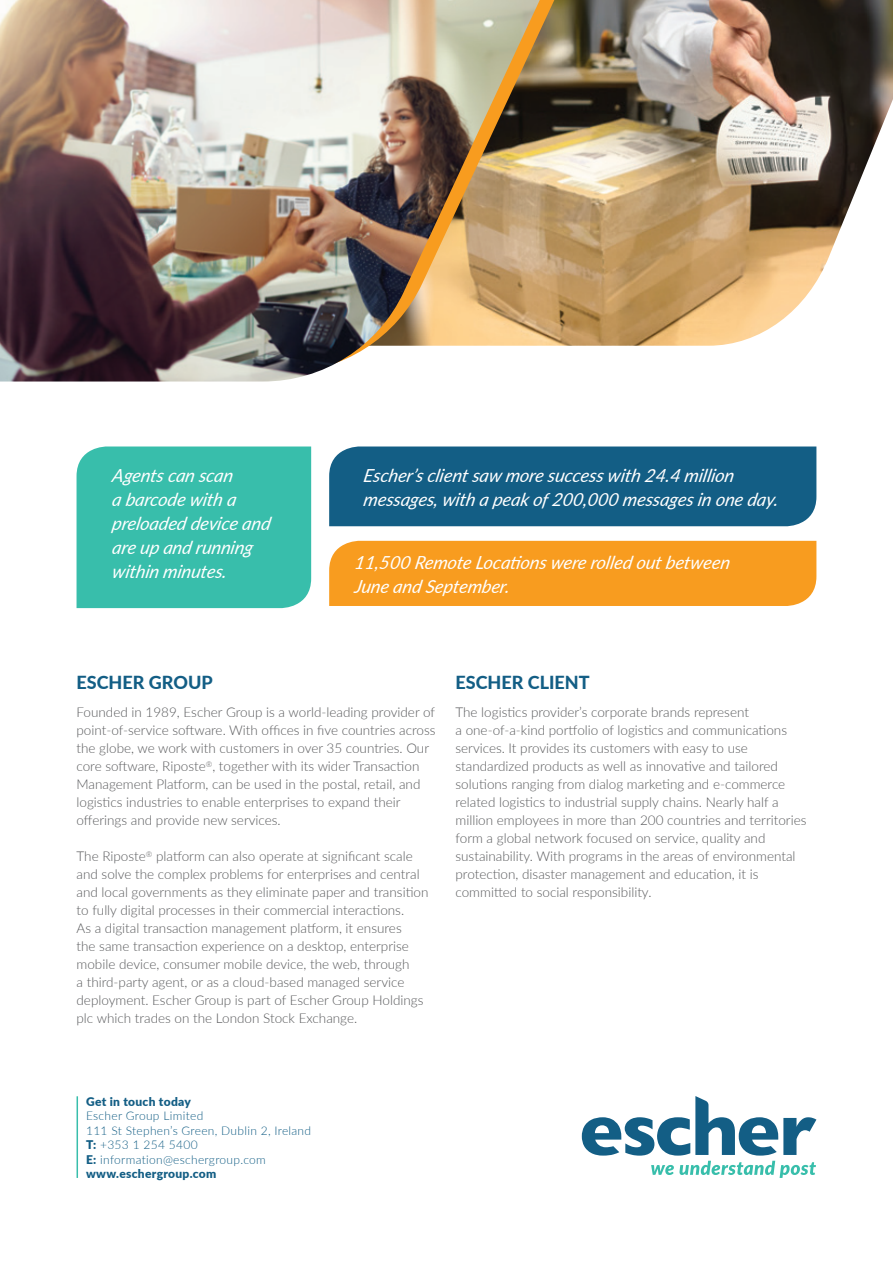
<style>
.page{position:relative;width:893px;height:1263px;background:#fff}
.page>*{position:absolute;margin:0;border:0;box-sizing:border-box;transform-origin:0 0}
.t1{font:italic 18px/24px "Lato";color:#fff}
.t2{font:800 18px "Lato";color:#135e85}
.t3{font:300 13.5px/18px "Lato";color:#57585a}
.t4{font:300 12px/14.4px "Lato";letter-spacing:.025em;color:#135e85}
.t5{font:900 12px "Lato";letter-spacing:.025em;color:#135e85}
.s1{font-weight:900}
</style>
<div class="page">
<img style="left:568px;top:0;width:325px;height:346px">
<svg style="left:540px;top:0;width:28px;height:346px"></svg>
<img style="left:0;top:0;width:540px;height:381px">
<svg style="left:651px;top:1161px;width:165px;height:17px"></svg>
<svg style="left:582px;top:1096px;width:234px;height:59px"></svg>
<hr style="left:77px;top:1096px;width:1px;height:82px;background:#38beab">
<div style="left:329px;top:541px;width:487px;height:65px;background:#f89c1f"></div>
<div style="left:329px;top:446px;width:487px;height:80px;background:#135e85"></div>
<div style="left:77px;top:446px;width:234px;height:162px;background:#38beab"></div>
<p class="t1" style="left:112px;top:463px;width:164px">Agentscan scan<br>a barcodewith a preloaded deviceand areup and running within minutes.</p>
<p class="t1" style="left:363px;top:462px;width:421px">Escher’sclientsaw moresuccesswith 24.4 million messages,with a peakof200,000 messagesin oneday.</p>
<p class="t1" style="left:354px;top:549px;width:382px">11,500 RemoteLocationswererolled outbetween<br>Juneand September.</p>
<p class="t2" style="left:77px;top:669px;width:138px">ESCHER GROUP</p>
<p class="t2" style="left:455px;top:669px;width:136px">ESCHER CLIENT</p>
<p class="t3" style="left:455px;top:703px;width:352px">The logistics provider’s corporate brands represent<br>a one-of-a-kind portfolio of logistics and communications services. It provides its customers with easy to use standardized products as well as innovative and tailored solutions ranging from dialog marketing and e-commerce related logistics to industrial supply chains. Nearly half a million employees in more than 200 countries and territories form a global network focused on service, quality and sustainability. With programs in the areas of environmental protection, disaster management and education, it is committed to social responsibility.</p>
<p class="t3" style="left:77px;top:703px;width:360px">Founded in 1989, Escher Group is a world-leading provider of point-of-service software. With offices in five countries across the globe, we work with customers in over 35 countries. Our core software, Riposte<sup>®</sup>, together with its wider Transaction Management Platform, can be used in the postal, retail, and logistics industries to enable enterprises to expand their offerings and provide new services.</p>
<p class="t3" style="left:77px;top:847px;width:353px">The Riposte<sup>®</sup> platform can also operate at significant scale and solve the complex problems for enterprises and central and local governments as they eliminate paper and transition to fully digital processes in their commercial interactions.<br>As a digital transaction management platform, it ensures<br>the same transaction experience on a desktop, enterprise mobile device, consumer mobile device, the web, through<br>a third-party agent, or as a cloud-based managed service deployment. Escher Group is part of Escher Group Holdings plc which trades on the London Stock Exchange.</p>
<p class="t4" style="left:86px;top:1094px;width:227px"><span class="s1">Get in touch today<br></span>Escher Group Limited<br>111 St Stephen’s Green, Dublin 2, Ireland<br><span class="s1">T:</span> +353 1 254 5400<br><span class="s1">E:</span> information@eschergroup.com</p>
<p class="t5" style="left:86px;top:1164px;width:132px">www.eschergroup.com</p>
</div>
